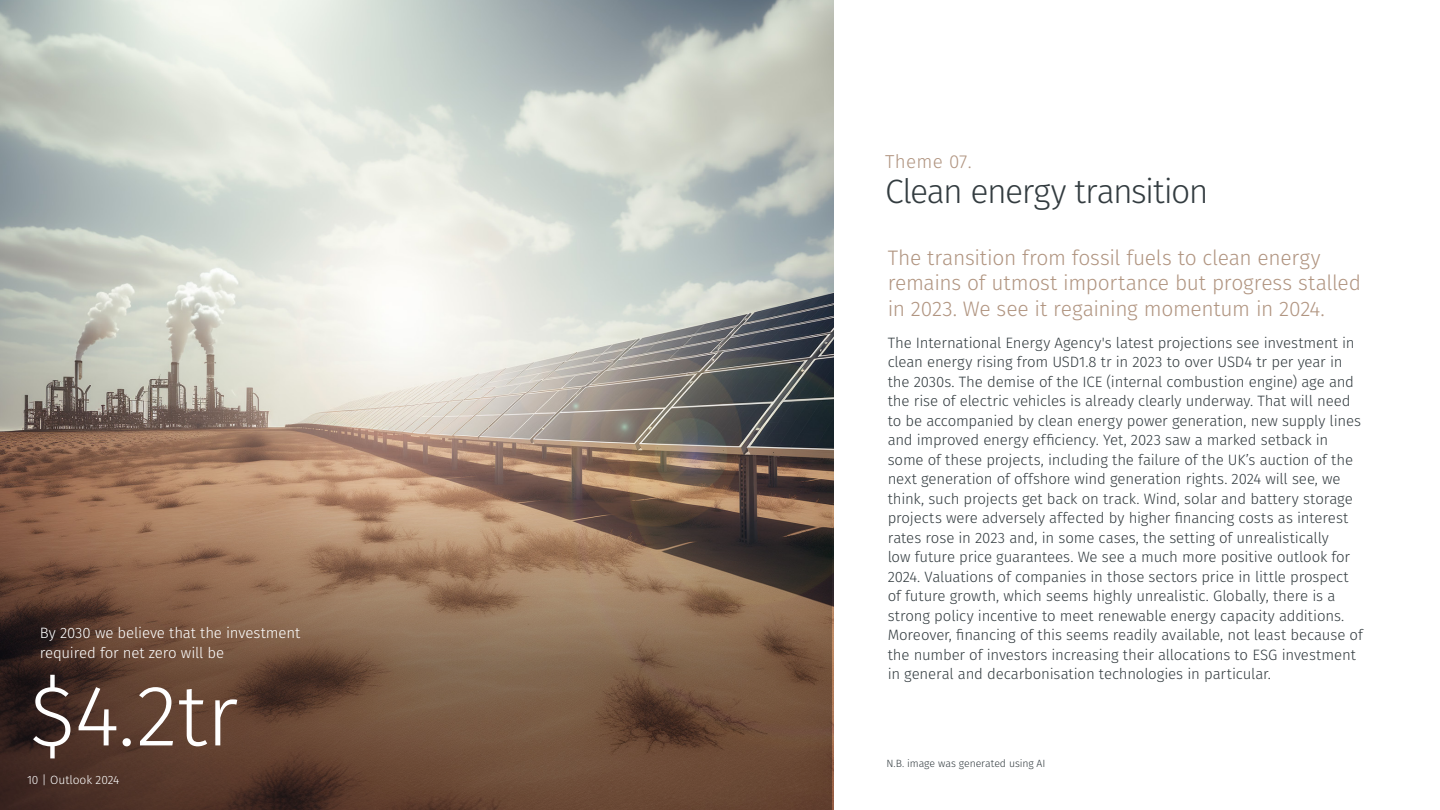
<style>
.page{position:relative;width:1440px;height:810px;background:#fff}
.page>*{position:absolute;margin:0;border:0;box-sizing:border-box;transform-origin:0 0}
.t1{font:300 86.25px "Fira Sans";color:#fff}
.t2{font:300 33.75px "Fira Sans";letter-spacing:-.045em;color:#333c40}
.t3{font:300 21px/25.5px "Fira Sans";letter-spacing:-.015em;color:#b19581}
.t4{font:300 18.75px "Fira Sans";letter-spacing:.02em;color:#b19581}
.t5{font:300 15px/19.5px "Fira Sans";letter-spacing:-.01em;color:#333c40}
.t6{font:300 15px/19.5px "Fira Sans";letter-spacing:-.01em;color:#fff}
.t7{font:300 12px "Fira Sans";color:#fff}
.t8{font:300 10.5px "Fira Sans";letter-spacing:-.01em;color:#333c40}
</style>
<div class="page">
<img style="left:0;top:0;width:833px;height:810px">
<svg style="left:0;top:471px;width:832px;height:339px;background:#795a46"></svg>
<p class="t6" style="left:40px;top:623px;width:262px">By 2030 we believe that the investment required for net zero will be</p>
<h1 class="t1" style="left:30px;top:654px;width:210px">$4.2tr</h1>
<p class="t7" style="left:27px;top:771px;width:94px">10 | Outlook 2024</p>
<p class="t4" style="left:885px;top:148px;width:88px">Theme 07.</p>
<h2 class="t2" style="left:885px;top:168px;width:325px">Clean energy transition</h2>
<h3 class="t3" style="left:888px;top:244px;width:475px">The transition from fossil fuels to clean energy remains of utmost importance but progress stalled in 2023. We see it regaining momentum in 2024.</h3>
<p class="t5" style="left:888px;top:333px;width:477px">The International Energy Agency's latest projections see investment in clean energy rising from USD1.8 tr in 2023 to over USD4 tr per year in the 2030s. The demise of the ICE (internal combustion engine) age and the rise of electric vehicles is already clearly underway. That will need to be accompanied by clean energy power generation, new supply lines and improved energy efficiency. Yet, 2023 saw a marked setback in some of these projects, including the failure of the UK’s auction of the next generation of offshore wind generation rights. 2024 will see, we think, such projects get back on track. Wind, solar and battery storage projects were adversely affected by higher financing costs as interest rates rose in 2023 and, in some cases, the setting of unrealistically<br>low future price guarantees. We see a much more positive outlook for 2024. Valuations of companies in those sectors price in little prospect of future growth, which seems highly unrealistic. Globally, there is a strong policy incentive to meet renewable energy capacity additions.<br>Moreover, financing of this seems readily available, not least because of the number of investors increasing their allocations to ESG investment in general and decarbonisation technologies in particular.</p>
<p class="t8" style="left:886px;top:756px;width:160px">N.B. image was generated using AI</p>
</div>
